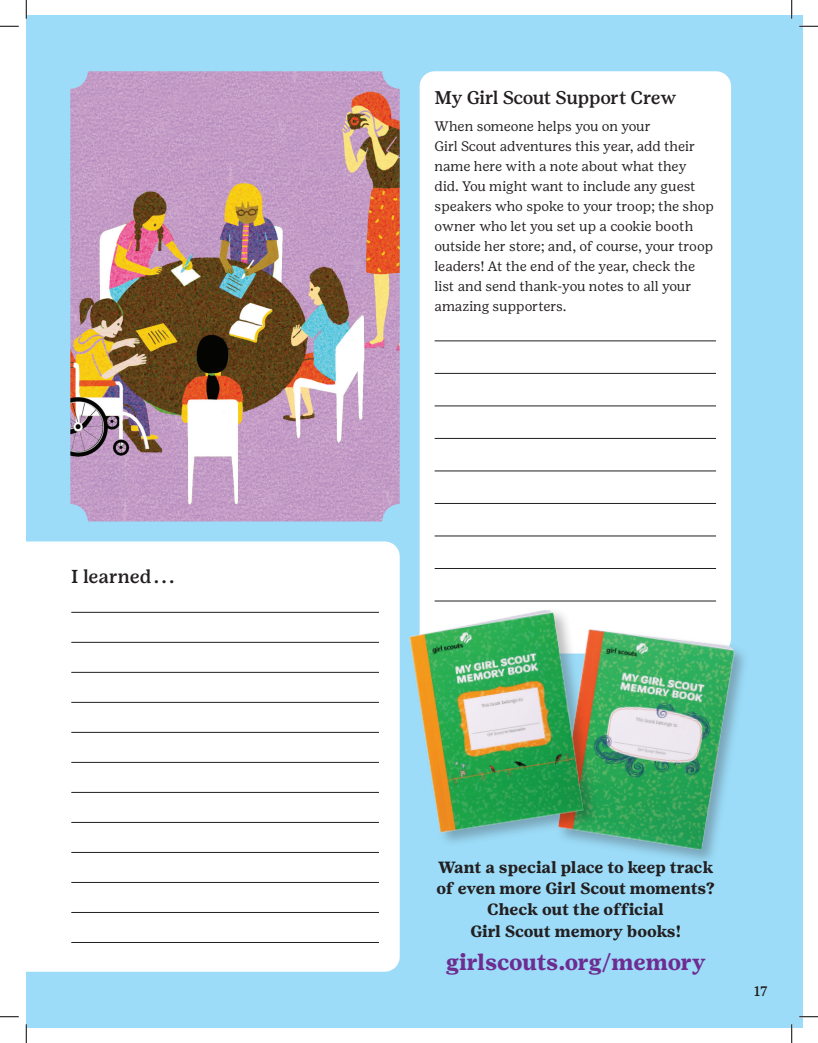
<style>
.page{position:relative;width:818px;height:1043px;background:#fff}
.page>*{position:absolute;margin:0;border:0;box-sizing:border-box;transform-origin:0 0}
.Body{font:700 22.5px "Girl Scout Text";letter-spacing:-.01em;color:#6e2c91}
.t1{font:500 18.75px "Girl Scout Text";letter-spacing:-.005em;color:#231f20}
.t2{font:500 18.38px "Girl Scout Text";letter-spacing:-.025em;color:#231f20}
.Body-2{font:700 16.25px/21.2px "Girl Scout Text";letter-spacing:-.01em;color:#231f20;text-align:center}
.Body-3{font:13.75px/20px "Girl Scout Text";letter-spacing:-.01em;color:#231f20}
.Body-4{font:500 13.75px "Girl Scout Text";color:#231f20}
</style>
<div class="page">
<div style="left:26px;top:15px;width:776px;height:1013px;background:#9cdcf8"></div>
<div style="left:26px;top:541px;width:373px;height:430px;background:#fff"></div>
<hr style="left:71px;top:612px;width:308px;height:1px;background:#231f20">
<hr style="left:71px;top:642px;width:308px;height:1px;background:#231f20">
<hr style="left:71px;top:672px;width:308px;height:1px;background:#231f20">
<hr style="left:71px;top:702px;width:308px;height:1px;background:#231f20">
<hr style="left:71px;top:732px;width:308px;height:1px;background:#231f20">
<hr style="left:71px;top:762px;width:308px;height:1px;background:#231f20">
<hr style="left:71px;top:792px;width:308px;height:1px;background:#231f20">
<hr style="left:71px;top:822px;width:308px;height:1px;background:#231f20">
<hr style="left:71px;top:852px;width:308px;height:1px;background:#231f20">
<hr style="left:71px;top:882px;width:308px;height:1px;background:#231f20">
<hr style="left:71px;top:912px;width:308px;height:1px;background:#231f20">
<hr style="left:71px;top:942px;width:308px;height:1px;background:#231f20">
<div style="left:419px;top:71px;width:312px;height:582px;background:#fff;border-radius:15px"></div>
<hr style="left:434px;top:340px;width:282px;height:1px;background:#231f20">
<hr style="left:434px;top:373px;width:282px;height:1px;background:#231f20">
<hr style="left:434px;top:405px;width:282px;height:1px;background:#231f20">
<hr style="left:434px;top:438px;width:282px;height:1px;background:#231f20">
<hr style="left:434px;top:470px;width:282px;height:1px;background:#231f20">
<hr style="left:434px;top:503px;width:282px;height:1px;background:#231f20">
<hr style="left:434px;top:535px;width:282px;height:1px;background:#231f20">
<hr style="left:434px;top:568px;width:282px;height:1px;background:#231f20">
<hr style="left:434px;top:600px;width:282px;height:1px;background:#231f20">
<img style="left:70px;top:71px;width:330px;height:450px">
<img style="left:632px;top:634px;width:113px;height:227px">
<img style="left:367px;top:588px;width:265px;height:264px">
<svg style="left:0;top:25px;width:19px;height:2px"></svg>
<svg style="left:799px;top:25px;width:19px;height:2px"></svg>
<svg style="left:0;top:1016px;width:19px;height:1px"></svg>
<svg style="left:799px;top:1015px;width:19px;height:2px"></svg>
<svg style="left:25px;top:0;width:2px;height:19px"></svg>
<svg style="left:25px;top:1024px;width:2px;height:18px"></svg>
<svg style="left:791px;top:0;width:1px;height:19px"></svg>
<svg style="left:791px;top:1024px;width:1px;height:18px"></svg>
<p class="t1" style="left:71px;top:564px;width:105px">I learned...</p>
<p class="t2" style="left:434px;top:86px;width:243px">My Girl Scout Support Crew</p>
<p class="Body-3" style="left:434px;top:116px;width:281px">When someone helps you on your<br>Girl Scout adventures this year, add their name here with a note about what they did. You might want to include any guest speakers who spoke to your troop; the shop owner who let you set up a cookie booth outside her store; and, of course, your troop leaders! At the end of the year, check the list and send thank-you notes to all your amazing supporters.</p>
<p class="Body-2" style="left:436px;top:856px;width:280px">Want a special place to keep track of even more Girl Scout moments?<br>Check out the official<br>Girl Scout memory books!</p>
<p class="Body" style="left:445px;top:948px;width:261px">girlscouts.org/memory</p>
<p class="Body-4" style="left:754px;top:982px;width:15px">17</p>
</div>
